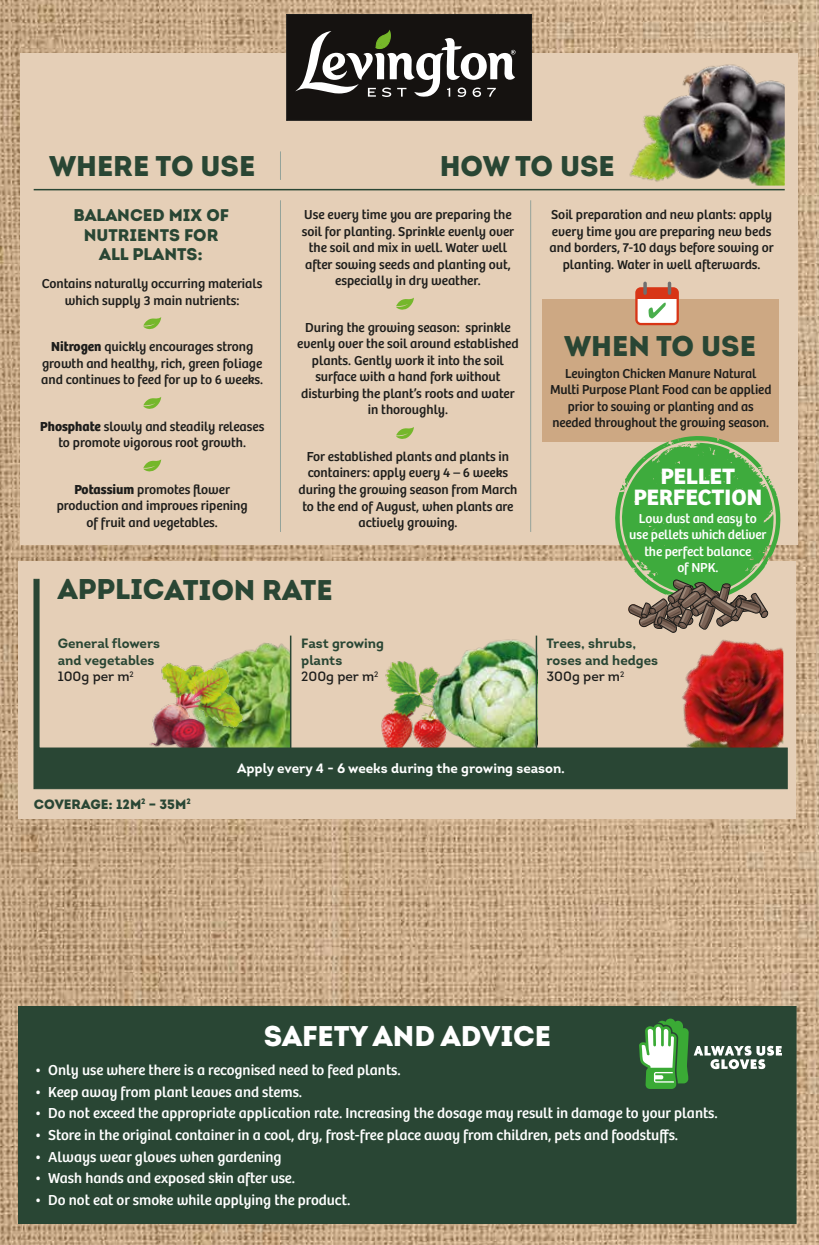
<style>
.page{position:relative;width:819px;height:1245px;background:#fff}
.page>*{position:absolute;margin:0;border:0;box-sizing:border-box;transform-origin:0 0}
.t1{font:900 28.5px "Intro";color:#294634}
.t2{font:900 28.5px "Intro";color:#fff}
.t3{font:700 23.1px/21.1px "Bree";color:#fff;text-align:center}
.t4{font:900 16.8px/20px "Intro";color:#294634;text-align:center}
.t5{font:15px "Bree";color:#fff}
.t6{font:13.5px/16.5px "Bree";color:#1d1d1b;text-align:center}
.t7{font:700 13.5px/16.5px "Intro";color:#294634}
.t8{font:13.5px/16.5px "Bree";letter-spacing:-.01em;color:#fff;text-align:center}
.t9{font:700 13.5px "Intro";color:#fff}
.t10{font:900 13.5px "Intro";color:#294634}
.s1{font-weight:700}
.s2{font-weight:600;color:#1d1d1b}
</style>
<div class="page">
<img style="left:0;top:0;width:819px;height:1245px">
<div style="left:20px;top:53px;width:778px;height:491px;background:#e5cfb7"></div>
<div style="left:18px;top:561px;width:777px;height:257px;background:#e5cfb7"></div>
<div style="left:19px;top:1006px;width:777px;height:217px;background:#294634"></div>
<img style="left:610px;top:32px;width:175px;height:154px">
<svg style="left:639px;top:1018px;width:143px;height:71px"></svg>
<div style="left:287px;top:14px;width:244px;height:106px;background:#151210"></div>
<div style="left:286px;top:14px;width:246px;height:107px;border:1px solid #1d1d1b"></div>
<svg style="left:295px;top:30px;width:220px;height:67px"></svg>
<hr style="left:280px;top:200px;width:1px;height:332px;background:#94a39a">
<hr style="left:530px;top:200px;width:1px;height:332px;background:#94a39a">
<svg style="left:280px;top:151px;width:1px;height:29px"></svg>
<hr style="left:34px;top:189px;width:751px;height:1px;background:#294634">
<div style="left:543px;top:299px;width:236px;height:143px;background:#cda883"></div>
<div style="left:636px;top:288px;width:42px;height:36px;background:#d83516;border-radius:4px"></div>
<div style="left:635px;top:287px;width:44px;height:38px;border:2px solid #d83516;border-radius:4px"></div>
<svg style="left:668px;top:283px;width:3px;height:10px"></svg>
<svg style="left:643px;top:283px;width:4px;height:10px"></svg>
<svg style="left:636px;top:299px;width:42px;height:25px"></svg>
<svg style="left:396px;top:298px;width:18px;height:12px"></svg>
<svg style="left:396px;top:427px;width:18px;height:12px"></svg>
<svg style="left:143px;top:317px;width:18px;height:12px"></svg>
<svg style="left:143px;top:397px;width:18px;height:12px"></svg>
<svg style="left:143px;top:459px;width:18px;height:13px"></svg>
<svg style="left:611px;top:436px;width:171px;height:142px"></svg>
<img style="left:33px;top:578px;width:755px;height:211px">
<h1 class="t1" style="left:49px;top:147px;width:208px">WHERE TO USE</h1>
<h1 class="t1" style="left:440px;top:147px;width:177px">HOW TO USE</h1>
<p class="t4" style="left:73px;top:204px;width:157px">BALANCED MIX OF<br>NUTRIENTS FOR<br>ALL PLANTS:</p>
<p class="t6" style="left:42px;top:276px;width:222px">Contains naturally occurring materials which supply 3 main nutrients:</p>
<p class="t6" style="left:41px;top:339px;width:223px"><span class="s1">Nitrogen</span> quickly encourages strong growth and healthy, rich, green foliage and continues to feed for up to 6 weeks.</p>
<p class="t6" style="left:40px;top:418px;width:226px"><span class="s1">Phosphate</span> slowly and steadily releases to promote vigorous root growth.</p>
<p class="t6" style="left:57px;top:481px;width:192px"><span class="s1">Potassium</span> promotes flower production and improves ripening of fruit and vegetables.</p>
<p class="t6" style="left:302px;top:207px;width:214px">Use every time you are preparing the soil for planting. Sprinkle evenly over the soil and mix in well. Water well after sowing seeds and planting out, especially in dry weather.</p>
<p class="t6" style="left:297px;top:319px;width:223px">During the growing season: sprinkle evenly over the soil around established plants. Gently work it into the soil surface with a hand fork without disturbing the plant’s roots and water in thoroughly.</p>
<p class="t6" style="left:298px;top:448px;width:220px">For established plants and plants in containers: apply every 4 – 6 weeks during the growing season from March to the end of August, when plants are actively growing.</p>
<h1 class="t1" style="left:58px;top:571px;width:276px">APPLICATION RATE</h1>
<p class="t6" style="left:550px;top:207px;width:226px">Soil preparation and new plants: apply every time you are preparing new beds and borders, 7-10 days before sowing or planting. Water in well afterwards.</p>
<h1 class="t1" style="left:564px;top:327px;width:193px">WHEN TO USE</h1>
<p class="t6" style="left:550px;top:365px;width:223px">Levington Chicken Manure Natural Multi Purpose Plant Food can be applied prior to sowing or planting and as needed throughout the growing season.</p>
<h2 class="t3" style="left:634px;top:466px;width:130px">PELLET<br>PERFECTION</h2>
<p class="t8" style="left:629px;top:510px;width:139px">Low dust and easy to use pellets which deliver the perfect balance<br>of NPK.</p>
<p class="t7" style="left:58px;top:635px;width:104px">General flowers and vegetables<br><span class="s2">100g per m</span><sup>2</sup></p>
<p class="t7" style="left:301px;top:635px;width:84px">Fast growing plants<br><span class="s2">200g per m</span><sup>2</sup></p>
<p class="t7" style="left:546px;top:635px;width:113px">Trees, shrubs, roses and hedges<br><span class="s2">300g per m</span><sup>2</sup></p>
<p class="t10" style="left:34px;top:795px;width:158px">COVERAGE: 12M<sup>2</sup> – 35M<sup>2</sup></p>
<p class="t9" style="left:237px;top:759px;width:329px">Apply every 4 - 6 weeks during the growing season.</p>
<h1 class="t2" style="left:264px;top:1017px;width:289px">SAFETY AND ADVICE</h1>
<p class="t5" style="left:35px;top:1061px;width:368px">• Only use where there is a recognised need to feed plants.</p>
<p class="t5" style="left:35px;top:1083px;width:269px">• Keep away from plant leaves and stems.</p>
<p class="t5" style="left:35px;top:1104px;width:685px">• Do not exceed the appropriate application rate. Increasing the dosage may result in damage to your plants.</p>
<p class="t5" style="left:35px;top:1126px;width:645px">• Store in the original container in a cool, dry, frost-free place away from children, pets and foodstuffs.</p>
<p class="t5" style="left:35px;top:1147px;width:249px">• Always wear gloves when gardening</p>
<p class="t5" style="left:35px;top:1169px;width:262px">• Wash hands and exposed skin after use.</p>
<p class="t5" style="left:35px;top:1191px;width:317px">• Do not eat or smoke while applying the product.</p>
</div>
